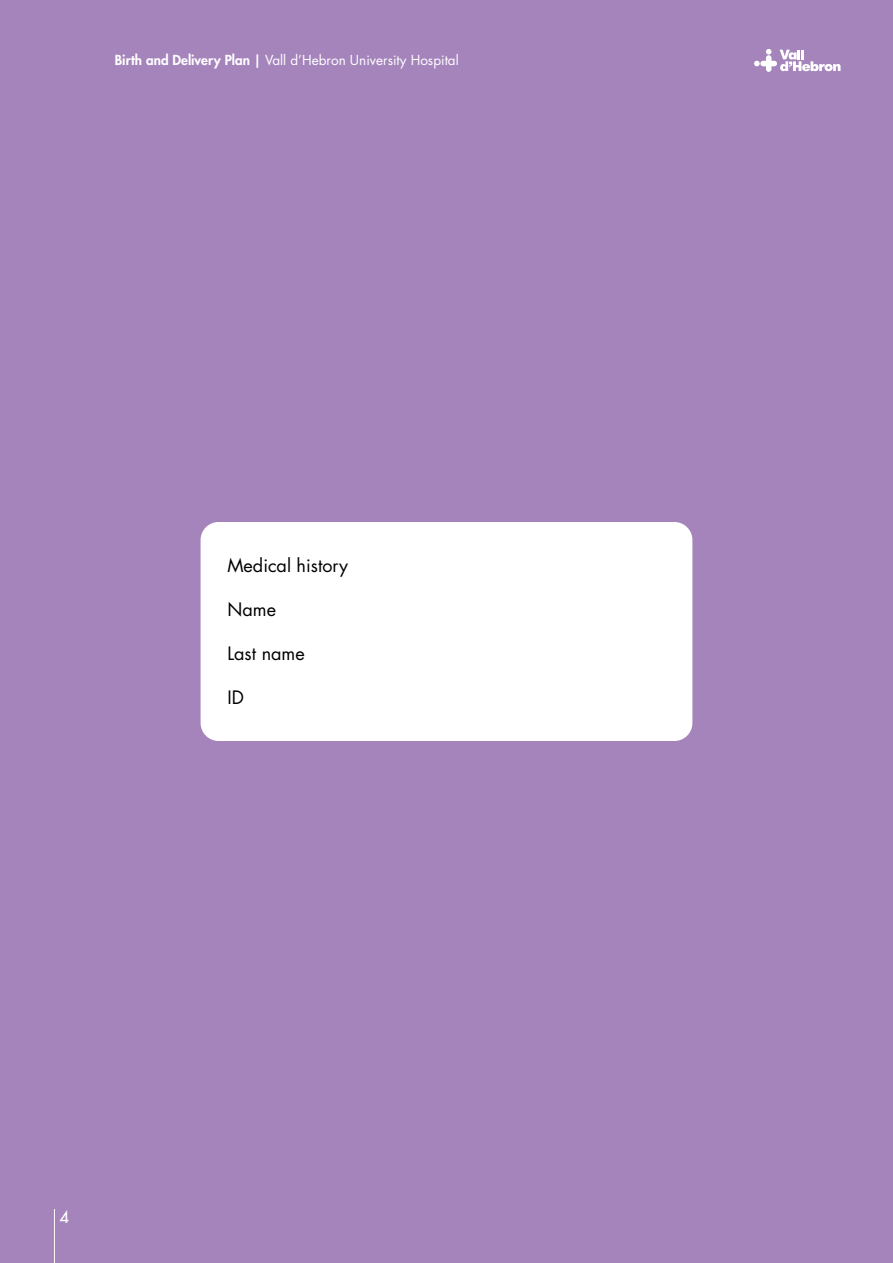
<style>
.page{position:relative;width:893px;height:1263px;background:#a584bc}
.page>*{position:absolute;margin:0;border:0;box-sizing:border-box;transform-origin:0 0}
.t1{font:18px "Futura Std";color:#000}
.t2{font:500 16.5px "Futura Std";color:#fff}
.t3{font:13.5px "Futura Std";color:#fff}
.s1{font-weight:800}
</style>
<div class="page">
<hr style="left:54px;top:1209px;width:1px;height:54px;background:#fff">
<svg style="left:754px;top:49px;width:86px;height:23px"></svg>
<div style="left:201px;top:522px;width:491px;height:219px;background:#fff;border-radius:18px"></div>
<p class="t3" style="left:115px;top:52px;width:345px"><span class="s1">Birth and Delivery Plan |</span> Vall d’Hebron University Hospital</p>
<p class="t1" style="left:227px;top:554px;width:122px">Medical history</p>
<p class="t1" style="left:227px;top:598px;width:50px">Name</p>
<p class="t1" style="left:227px;top:642px;width:79px">Last name</p>
<p class="t1" style="left:227px;top:685px;width:18px">ID</p>
<p class="t2" style="left:60px;top:1207px;width:11px">4</p>
</div>
